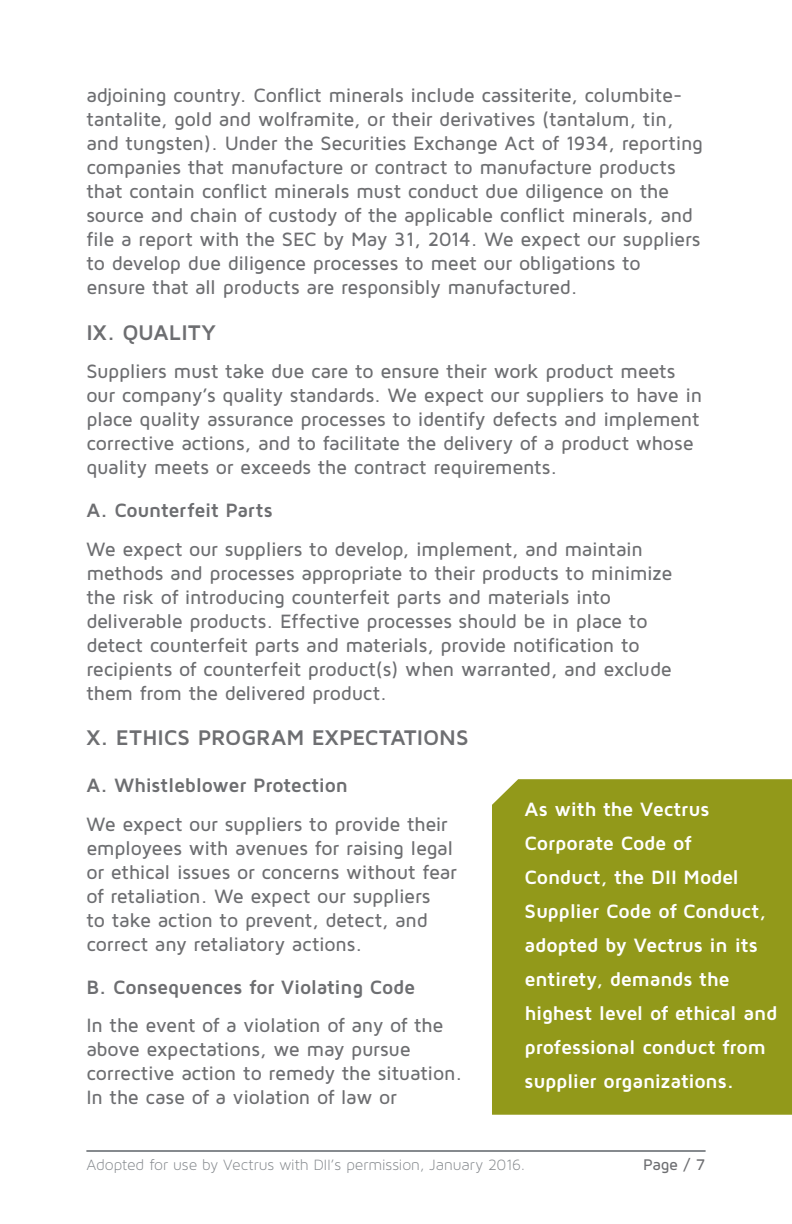
<style>
.page{position:relative;width:792px;height:1224px;background:#fff}
.page>*{position:absolute;margin:0;border:0;box-sizing:border-box;transform-origin:0 0}
.Subheads{font:700 22px "Maven Pro";letter-spacing:-.005em;color:#6d6e71}
.Body_Text{font:500 20px/24px "Maven Pro";letter-spacing:-.015em;color:#6d6e71}
.Callout_Box_Text{font:700 20px/34px "Maven Pro";letter-spacing:-.015em;color:#fff}
.Sub_subhead{font:700 20px "Maven Pro";letter-spacing:-.015em;color:#6d6e71}
.t1{font:16px "Maven Pro Light 300";letter-spacing:-.005em;color:#868a8e}
.t2{font:500 16px "Maven Pro";color:#6d6e71}
</style>
<div class="page">
<hr style="left:86px;top:1150px;width:620px;height:2px;background:#868a8e">
<div style="left:492px;top:779px;width:300px;height:336px;background:#92991a"></div>
<p class="Body_Text" style="left:86px;top:83px;width:618px">adjoining country. Conflict minerals include cassiterite, columbite&shy;tantalite, gold and wolframite, or their derivatives (tantalum, tin, and tungsten). Under the Securities Exchange Act of 1934, reporting companies that manufacture or contract to manufacture products that contain conflict minerals must conduct due diligence on the source and chain of custody of the applicable conflict minerals, and file a report with the SEC by May 31, 2014. We expect our suppliers to develop due diligence processes to meet our obligations to ensure that all products are responsibly manufactured.</p>
<p class="Subheads" style="left:86px;top:318px;width:131px">IX. QUALITY</p>
<p class="Body_Text" style="left:86px;top:358px;width:618px">Suppliers must take due care to ensure their work product meets our company’s quality standards. We expect our suppliers to have in place quality assurance processes to identify defects and implement corrective actions, and to facilitate the delivery of a product whose quality meets or exceeds the contract requirements.</p>
<p class="Sub_subhead" style="left:86px;top:498px;width:188px">A. Counterfeit Parts</p>
<p class="Body_Text" style="left:86px;top:536px;width:587px">We expect our suppliers to develop, implement, and maintain methods and processes appropriate to their products to minimize the risk of introducing counterfeit parts and materials into deliverable products. Effective processes should be in place to detect counterfeit parts and materials, provide notification to recipients of counterfeit product(s) when warranted, and exclude them from the delivered product.</p>
<p class="Subheads" style="left:86px;top:723px;width:384px">X. ETHICS PROGRAM EXPECTATIONS</p>
<p class="Sub_subhead" style="left:86px;top:773px;width:263px">A. Whistleblower Protection</p>
<p class="Body_Text" style="left:86px;top:811px;width:372px">We expect our suppliers to provide their employees with avenues for raising legal or ethical issues or concerns without fear of retaliation. We expect our suppliers<br>to take action to prevent, detect, and correct any retaliatory actions.</p>
<p class="Sub_subhead" style="left:86px;top:974px;width:330px">B. Consequences for Violating Code</p>
<p class="Body_Text" style="left:86px;top:1013px;width:378px">In the event of a violation of any of the above expectations, we may pursue corrective action to remedy the situation.<br>In the case of a violation of law or</p>
<p class="Callout_Box_Text" style="left:525px;top:791px;width:254px">As with the Vectrus<br>Corporate Code of<br>Conduct, the DII Model<br>Supplier Code of Conduct, adopted by Vectrus in its entirety, demands the highest level of ethical and professional conduct from supplier organizations.</p>
<p class="t1" style="left:86px;top:1156px;width:440px">Adopted for use by Vectrus with DII’s permission, January 2016.</p>
<p class="t2" style="left:643px;top:1155px;width:63px">Page / 7</p>
</div>
